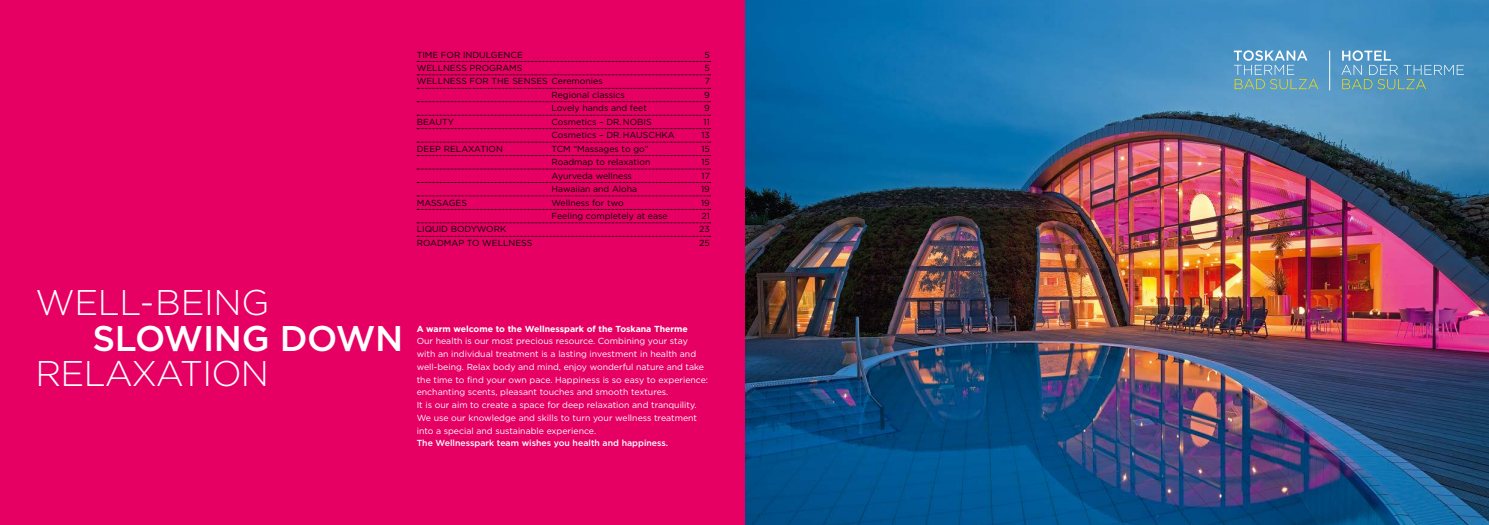
<style>
.page{position:relative;width:1489px;height:525px;background:#fff}
.page>*{position:absolute;margin:0;border:0;box-sizing:border-box;transform-origin:0 0}
.t1{font:300 35.62px "Gotham";letter-spacing:-.02em;color:#fff}
.t2{font:500 35.62px "Gotham";letter-spacing:-.01em;color:#fff}
.t3{font:8.75px/12.8px "Gotham";color:#fff}
.t4{font:8.75px "Gotham";color:#000}
.t5{font:700 8.75px "Gotham";color:#fff}
.t6{font:500 8.75px "Gotham";color:#fff}
</style>
<div class="page">
<img style="left:744px;top:0;width:744px;height:524px">
<div style="left:0;top:0;width:744px;height:524px;background:#e60064"></div>
<svg style="left:1341px;top:50px;width:122px;height:39px;background:#5d9cbf"></svg>
<svg style="left:1233px;top:50px;width:85px;height:39px;background:#70a7c5"></svg>
<hr style="left:1329px;top:50px;width:1px;height:40px;background:#fff">
<svg style="left:417px;top:61px;width:293px;height:1px"></svg>
<svg style="left:417px;top:74px;width:293px;height:1px"></svg>
<svg style="left:417px;top:88px;width:293px;height:1px"></svg>
<svg style="left:417px;top:101px;width:293px;height:1px"></svg>
<svg style="left:417px;top:115px;width:293px;height:1px"></svg>
<svg style="left:417px;top:128px;width:293px;height:1px"></svg>
<svg style="left:417px;top:142px;width:293px;height:1px"></svg>
<svg style="left:417px;top:155px;width:293px;height:1px"></svg>
<svg style="left:417px;top:169px;width:293px;height:1px"></svg>
<svg style="left:417px;top:182px;width:293px;height:1px"></svg>
<svg style="left:417px;top:195px;width:293px;height:1px"></svg>
<svg style="left:417px;top:209px;width:293px;height:1px"></svg>
<svg style="left:417px;top:222px;width:293px;height:1px"></svg>
<svg style="left:417px;top:236px;width:293px;height:1px"></svg>
<p class="t4" style="left:417px;top:49px;width:108px">TIME FOR INDULGENCE</p>
<p class="t4" style="left:704px;top:49px;width:7px">5</p>
<p class="t4" style="left:417px;top:62px;width:107px">WELLNESS PROGRAMS</p>
<p class="t4" style="left:704px;top:62px;width:7px">5</p>
<p class="t4" style="left:417px;top:76px;width:187px">WELLNESS FOR THE SENSES Ceremonies</p>
<p class="t4" style="left:704px;top:76px;width:7px">7</p>
<p class="t4" style="left:551px;top:89px;width:75px">Regional classics</p>
<p class="t4" style="left:704px;top:89px;width:7px">9</p>
<p class="t4" style="left:551px;top:103px;width:97px">Lovely hands and feet</p>
<p class="t4" style="left:704px;top:103px;width:7px">9</p>
<p class="t4" style="left:417px;top:116px;width:39px">BEAUTY</p>
<p class="t4" style="left:551px;top:116px;width:102px">Cosmetics – DR. NOBIS</p>
<p class="t4" style="left:703px;top:116px;width:8px">11</p>
<p class="t4" style="left:551px;top:129px;width:125px">Cosmetics – DR. HAUSCHKA</p>
<p class="t4" style="left:701px;top:129px;width:10px">13</p>
<p class="t4" style="left:417px;top:143px;width:88px">DEEP RELAXATION</p>
<p class="t4" style="left:551px;top:143px;width:99px">TCM “Massages to go”</p>
<p class="t4" style="left:701px;top:143px;width:10px">15</p>
<p class="t4" style="left:551px;top:156px;width:100px">Roadmap to relaxation</p>
<p class="t4" style="left:701px;top:156px;width:10px">15</p>
<p class="t4" style="left:551px;top:170px;width:82px">Ayurveda wellness</p>
<p class="t4" style="left:701px;top:170px;width:10px">17</p>
<p class="t4" style="left:551px;top:183px;width:87px">Hawaiian and Aloha</p>
<p class="t4" style="left:701px;top:183px;width:10px">19</p>
<p class="t4" style="left:417px;top:197px;width:52px">MASSAGES</p>
<p class="t4" style="left:551px;top:197px;width:74px">Wellness for two</p>
<p class="t4" style="left:701px;top:197px;width:10px">19</p>
<p class="t4" style="left:551px;top:210px;width:118px">Feeling completely at ease</p>
<p class="t4" style="left:701px;top:210px;width:10px">21</p>
<p class="t4" style="left:417px;top:224px;width:91px">LIQUID BODYWORK</p>
<p class="t4" style="left:699px;top:224px;width:12px">23</p>
<p class="t4" style="left:417px;top:237px;width:117px">ROADMAP TO WELLNESS</p>
<p class="t4" style="left:699px;top:237px;width:12px">25</p>
<h1 class="t1" style="left:35px;top:280px;width:235px">WELL-BEING</h1>
<h1 class="t2" style="left:92px;top:315px;width:312px">SLOWING DOWN</h1>
<h1 class="t1" style="left:35px;top:351px;width:235px">RELAXATION</h1>
<p class="t5" style="left:417px;top:322px;width:273px">A warm welcome to the Wellnesspark of the Toskana Therme</p>
<p class="t3" style="left:417px;top:334px;width:293px">Our health is our most precious resource. Combining your stay with an individual treatment is a lasting investment in health and well-being. Relax body and mind, enjoy wonderful nature and take the time to find your own pace. Happiness is so easy to experience: enchanting scents, pleasant touches and smooth textures.<br>It is our aim to create a space for deep relaxation and tranquility.<br>We use our knowledge and skills to turn your wellness treatment into a special and sustainable experience.</p>
<p class="t6" style="left:417px;top:437px;width:253px">The Wellnesspark team wishes you health and happiness.</p>
</div>
